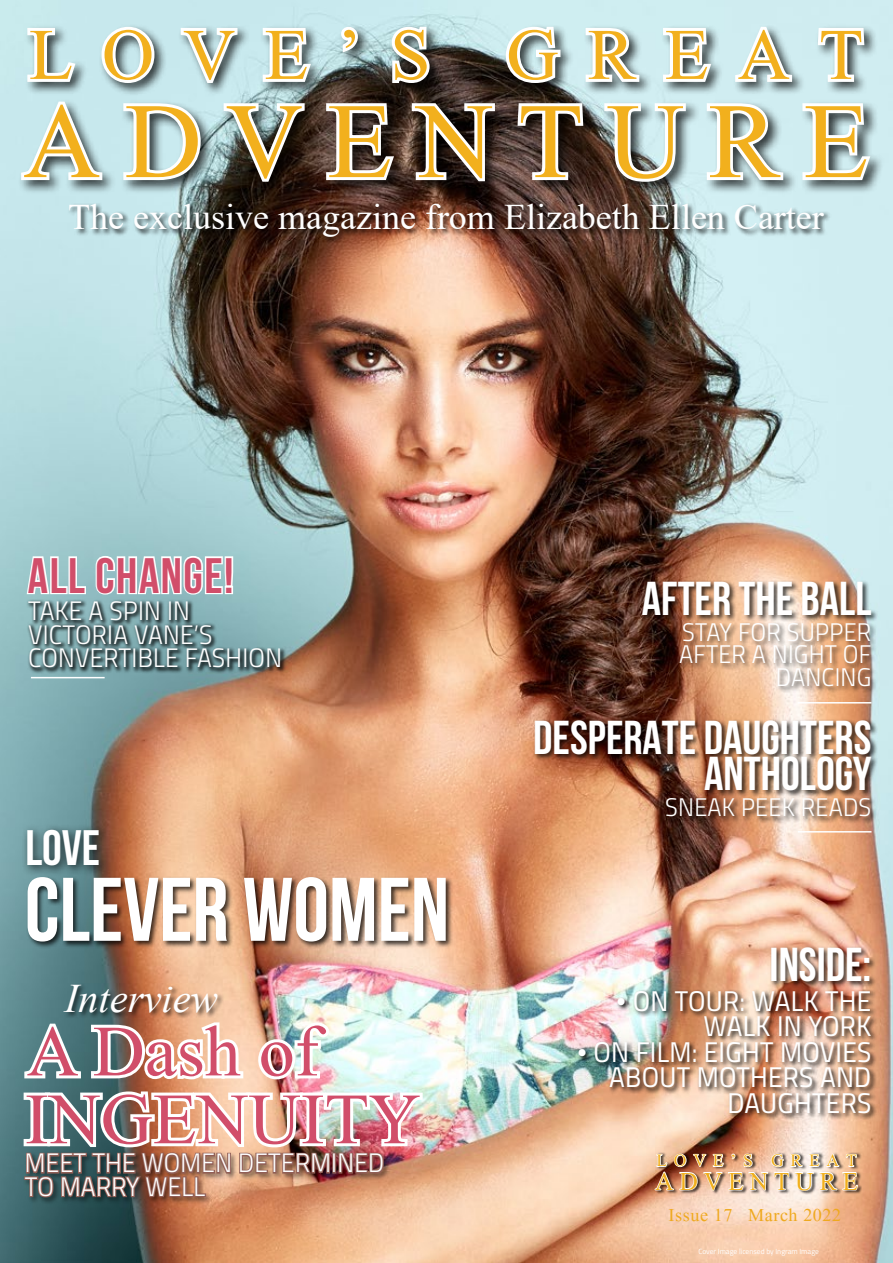
<style>
.page{position:relative;width:893px;height:1263px;background:#fff}
.page>*{position:absolute;margin:0;border:0;box-sizing:border-box;transform-origin:0 0}
.t1{font:132.9px "Aparajita";letter-spacing:.18em;color:#f2b01d}
.t2{font:700 90px "Bebas Neue";color:#fff}
.t3{font:90px "Aparajita";letter-spacing:.32em;color:#f2b01d}
.t4{font:72px "Times New Roman";color:#d14e6a}
.t5{font:700 49.8px "Bebas Neue";letter-spacing:.03em;color:#d14e6a}
.t6{font:700 49.8px "Bebas Neue";color:#fff}
.t7{font:700 47.55px/36.3px "Bebas Neue";color:#fff;text-align:right}
.t8{font:italic 40.5px "Times New Roman";color:#fff}
.t9{font:36px "Times New Roman";color:#fff}
.t10{font:31.95px "Aparajita";letter-spacing:.18em;color:#f2b01d}
.t11{font:28.5px/25.5px "Titillium Regular Upright";letter-spacing:.01em;color:#fff;text-align:right}
.t12{font:26.7px/23.5px "Titillium Light Upright";letter-spacing:.01em;color:#fff}
.t13{font:25.5px/22.5px "Titillium Light Upright";letter-spacing:.01em;color:#fff;text-align:right}
.t14{font:22.5px "Aparajita";letter-spacing:.025em;color:#efa91f}
.t15{font:21.6px "Aparajita";letter-spacing:.32em;color:#f2b01d}
.t16{font:7.5px "Titillium";color:#fff}
.s1{font-family:"Times New Roman"}
</style>
<div class="page">
<img style="left:0;top:0;width:893px;height:1263px">
<svg style="left:25px;top:554px;width:62px;height:42px"></svg>
<svg style="left:94px;top:545px;width:141px;height:54px"></svg>
<div style="left:26px;top:599px;width:261px;height:75px;background:#000;opacity:.74"></div>
<img style="left:665px;top:798px;width:212px;height:26px">
<div style="left:534px;top:719px;width:344px;height:79px;background:#000;opacity:.75"></div>
<div style="left:26px;top:876px;width:427px;height:73px;background:#000;opacity:.75"></div>
<hr style="left:31px;top:677px;width:74px;height:1px;background:#fff">
<hr style="left:798px;top:702px;width:73px;height:1px;background:#fff">
<div style="left:25px;top:24px;width:853px;height:73px;background:#000;opacity:.75"></div>
<svg style="left:24px;top:24px;width:55px;height:61px"></svg>
<svg style="left:98px;top:24px;width:60px;height:62px"></svg>
<svg style="left:178px;top:24px;width:62px;height:64px"></svg>
<svg style="left:260px;top:25px;width:55px;height:60px"></svg>
<svg style="left:336px;top:22px;width:25px;height:35px"></svg>
<svg style="left:388px;top:23px;width:46px;height:64px"></svg>
<svg style="left:502px;top:23px;width:61px;height:63px"></svg>
<svg style="left:583px;top:24px;width:60px;height:61px"></svg>
<svg style="left:660px;top:25px;width:55px;height:60px"></svg>
<svg style="left:732px;top:22px;width:63px;height:64px"></svg>
<svg style="left:815px;top:25px;width:52px;height:60px"></svg>
<div style="left:18px;top:99px;width:866px;height:97px;background:#000;opacity:.75"></div>
<svg style="left:18px;top:97px;width:87px;height:86px"></svg>
<svg style="left:120px;top:100px;width:84px;height:83px"></svg>
<svg style="left:221px;top:100px;width:87px;height:87px"></svg>
<svg style="left:323px;top:100px;width:75px;height:83px"></svg>
<svg style="left:409px;top:100px;width:89px;height:84px"></svg>
<svg style="left:514px;top:100px;width:72px;height:83px"></svg>
<svg style="left:601px;top:100px;width:88px;height:86px"></svg>
<svg style="left:704px;top:99px;width:83px;height:84px"></svg>
<svg style="left:799px;top:100px;width:75px;height:83px"></svg>
<div style="left:68px;top:202px;width:764px;height:42px;background:#000;opacity:.75"></div>
<div style="left:62px;top:983px;width:163px;height:37px;background:#000;opacity:.72"></div>
<div style="left:655px;top:1152px;width:207px;height:43px;background:#000;opacity:.75"></div>
<img style="left:654px;top:1152px;width:205px;height:40px">
<div style="left:21px;top:824px;width:90px;height:53px;background:#000;opacity:.75"></div>
<div style="left:23px;top:1151px;width:368px;height:54px;background:#000;opacity:.51"></div>
<img style="left:578px;top:989px;width:300px;height:132px">
<div style="left:770px;top:945px;width:107px;height:43px;background:#000;opacity:.75"></div>
<div style="left:679px;top:622px;width:199px;height:71px;background:#000;opacity:.75"></div>
<div style="left:641px;top:580px;width:237px;height:42px;background:#000;opacity:.75"></div>
<img style="left:21px;top:1017px;width:405px;height:184px">
<hr style="left:798px;top:831px;width:73px;height:1px;background:#fff">
<h2 class="t3" style="left:29px;top:-1px;width:836px">LOVE’S GREAT</h2>
<h1 class="t1" style="left:23px;top:60px;width:847px">ADVENTURE</h1>
<h3 class="t9" style="left:68px;top:192px;width:757px">The exclusive magazine from Elizabeth Ellen Carter</h3>
<h3 class="t5" style="left:28px;top:548px;width:207px">ALL CHANGE!</h3>
<p class="t12" style="left:28px;top:598px;width:255px">TAKE A SPIN IN<br>VICTORIA VANE’S<br>CONVERTIBLE FASHION</p>
<h3 class="t6" style="left:25px;top:820px;width:73px">LOVE</h3>
<h2 class="t2" style="left:25px;top:860px;width:387px">CLEVER WOMEN</h2>
<h3 class="t8" style="left:65px;top:971px;width:154px">Interview</h3>
<h3 class="t4" style="left:27px;top:1000px;width:293px">A Dash of</h3>
<h3 class="t4" style="left:25px;top:1068px;width:397px">INGENUITY</h3>
<p class="t12" style="left:25px;top:1150px;width:361px">MEET THE WOM EN DETERM INED<br>TO MARRY WELL</p>
<h3 class="t7" style="left:642px;top:580px;width:196px">AFTER THE BALL</h3>
<p class="t13" style="left:679px;top:619px;width:194px">STAY FOR SUPPER<br>AFTER A NIGHT OF<br>DANCING</p>
<h3 class="t7" style="left:533px;top:719px;width:340px">DESPERATE DAUGHTERS<br>ANTHOLOGY</h3>
<p class="t13" style="left:665px;top:795px;width:208px">SNEAK PEEK READS</p>
<h3 class="t7" style="left:770px;top:945px;width:103px">INSIDE:</h3>
<p class="t11" style="left:616px;top:986px;width:257px"><span class="s1">•</span> ON TOUR: WALK THE<br>WALK IN YORK</p>
<p class="t11" style="left:577px;top:1038px;width:296px"><span class="s1">•</span> ON FILM: EIGHT MOVIES<br>ABOUT MOTHERS AND<br>DAUGHTERS</p>
<p class="t15" style="left:656px;top:1147px;width:202px">LOVE’S GREAT</p>
<p class="t10" style="left:655px;top:1161px;width:204px">ADVENTURE</p>
<p class="t14" style="left:669px;top:1201px;width:174px">Issue 17 March 2022</p>
<p class="t16" style="left:698px;top:1246px;width:122px">Cover Image licensed by Ingram Image</p>
</div>
